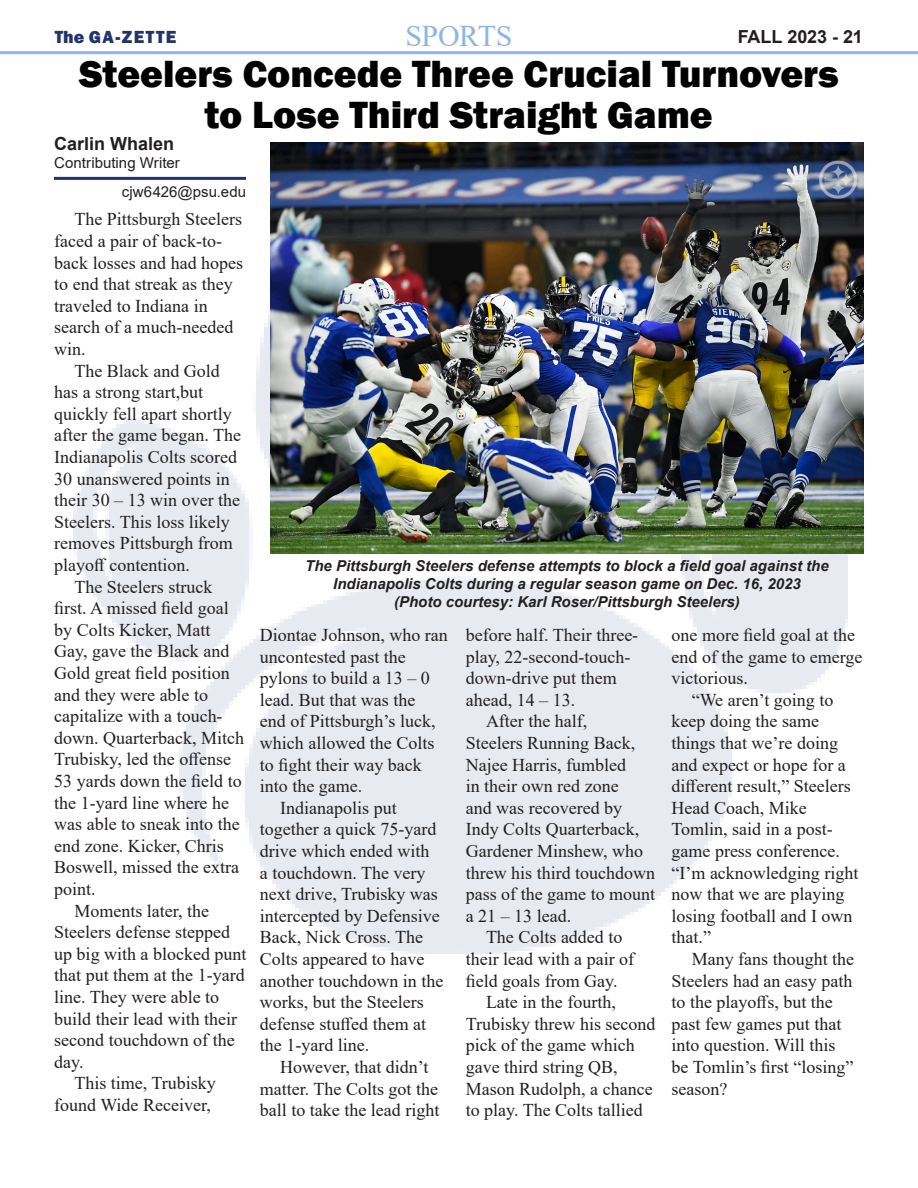
<style>
.page{position:relative;width:918px;height:1188px;background:#fff}
.page>*{position:absolute;margin:0;border:0;box-sizing:border-box;transform-origin:0 0}
.t1{font:800 39px "Franklin Gothic";color:#000}
.t2{font:30px "Times New Roman";letter-spacing:-.02em;color:#90b6df}
.t3{font:18px/21.6px "Times New Roman";color:#231f20}
.t4{font:700 18px "Arial";color:#231f20}
.t5{font:800 18px "Franklin Gothic";letter-spacing:.07em;color:#22346b}
.t6{font:italic 700 15px "Arial";color:#231f20}
.t7{font:15px "Arial";letter-spacing:.005em;color:#231f20}
</style>
<div class="page">
<img style="left:73px;top:315px;width:791px;height:639px">
<hr style="left:54px;top:177px;width:192px;height:3px;background:#21356b">
<img style="left:270px;top:142px;width:594px;height:411px">
<hr style="left:0;top:51px;width:918px;height:3px;background:#90b6df">
<p class="t5" style="left:55px;top:25px;width:123px">The GA-ZETTE</p>
<p class="t2" style="left:406px;top:15px;width:108px">SPORTS</p>
<p class="t4" style="left:738px;top:24px;width:127px">FALL 2023 - 21</p>
<p class="t1" style="left:79px;top:49px;width:761px">Steelers Concede Three Crucial Turnovers</p>
<p class="t1" style="left:205px;top:89px;width:510px">to Lose Third Straight Game</p>
<p class="t4" style="left:54px;top:131px;width:122px">Carlin Whalen</p>
<p class="t7" style="left:54px;top:153px;width:127px">Contributing Writer</p>
<p class="t7" style="left:122px;top:181px;width:126px">cjw6426@psu.edu</p>
<p class="t3" style="left:54px;top:208px;width:190px;text-indent:20px">The Pittsburgh Steelers faced a pair of back-to&shy;back losses and had hopes to end that streak as they traveled to Indiana in search of a much-needed win.</p>
<p class="t3" style="left:54px;top:359px;width:189px;text-indent:20px">The Black and Gold has a strong start,but quickly fell apart shortly after the game began. The<br>Indianapolis Colts scored<br>30 unanswered points in their 30 – 13 win over the<br>Steelers. This loss likely removes Pittsburgh from playoff contention.</p>
<p class="t3" style="left:54px;top:575px;width:191px;text-indent:20px">The Steelers struck first. A missed field goal by Colts Kicker, Matt<br>Gay, gave the Black and<br>Gold great field position and they were able to capitalize with a touch&shy;down. Quarterback, Mitch<br>Trubisky, led the offense<br>53 yards down the field to the 1-yard line where he was able to sneak into the end zone. Kicker, Chris<br>Boswell, missed the extra point.</p>
<p class="t3" style="left:54px;top:899px;width:194px;text-indent:20px">Moments later, the<br>Steelers defense stepped up big with a blocked punt that put them at the 1-yard line. They were able to build their lead with their second touchdown of the day.</p>
<p class="t3" style="left:54px;top:1072px;width:163px;text-align:right">This time, Trubisky found Wide Receiver,</p>
<p class="t6" style="left:305px;top:555px;width:525px">The Pittsburgh Steelers defense attempts to block a field goal against the</p>
<p class="t6" style="left:333px;top:573px;width:469px">Indianapolis Colts during a regular season game on Dec. 16, 2023</p>
<p class="t6" style="left:394px;top:591px;width:347px">(Photo courtesy: Karl Roser/Pittsburgh Steelers)</p>
<p class="t3" style="left:260px;top:624px;width:189px">Diontae Johnson, who ran uncontested past the</p>
<p class="t3" style="left:260px;top:667px;width:177px">pylons to build a 13 – 0 lead. But that was the end of Pittsburgh’s luck, which allowed the Colts to fight their way back into the game.</p>
<p class="t3" style="left:280px;top:796px;width:118px">Indianapolis put</p>
<p class="t3" style="left:260px;top:818px;width:185px">together a quick 75-yard drive which ended with<br>a touchdown. The very next drive, Trubisky was intercepted by Defensive<br>Back, Nick Cross. The<br>Colts appeared to have another touchdown in the works, but the Steelers defense stuffed them at the 1-yard line.</p>
<p class="t3" style="left:260px;top:1056px;width:181px;text-align:center">However, that didn’t matter. The Colts got the ball to take the lead right</p>
<p class="t3" style="left:466px;top:624px;width:174px">before half. Their three&shy;play, 22-second-touch&shy;down-drive put them ahead, 14 – 13.</p>
<p class="t3" style="left:486px;top:710px;width:103px">After the half,</p>
<p class="t3" style="left:466px;top:732px;width:191px">Steelers Running Back,<br>Najee Harris, fumbled<br>in their own red zone<br>and was recovered by<br>Indy Colts Quarterback,<br>Gardener Minshew, who threw his third touchdown pass of the game to mount a 21 – 13 lead.</p>
<p class="t3" style="left:466px;top:926px;width:170px;text-indent:20px">The Colts added to their lead with a pair of field goals from Gay.</p>
<p class="t3" style="left:466px;top:991px;width:191px;text-indent:20px">Late in the fourth,<br>Trubisky threw his second pick of the game which gave third string QB,<br>Mason Rudolph, a chance to play. The Colts tallied</p>
<p class="t3" style="left:672px;top:624px;width:193px">one more field goal at the end of the game to emerge victorious.</p>
<p class="t3" style="left:672px;top:688px;width:181px;text-indent:20px">“We aren’t going to keep doing the same things that we’re doing and expect or hope for a different result,” Steelers<br>Head Coach, Mike</p>
<p class="t3" style="left:672px;top:818px;width:188px">Tomlin, said in a post&shy;game press conference. “I’m acknowledging right now that we are playing losing football and I own that.”</p>
<p class="t3" style="left:672px;top:948px;width:184px;text-indent:20px">Many fans thought the<br>Steelers had an easy path to the playoffs, but the past few games put that into question. Will this be Tomlin’s first “losing” season?</p>
</div>
